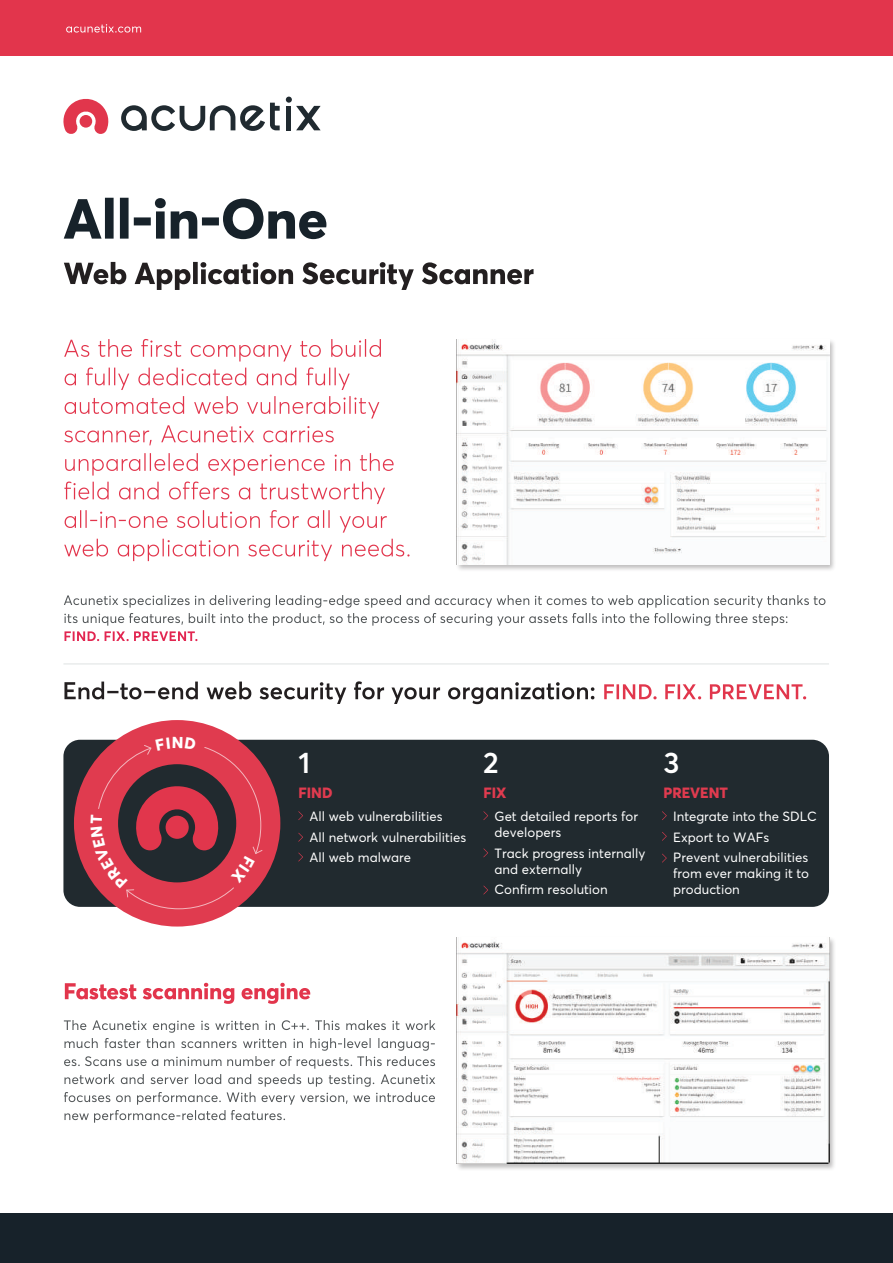
<style>
.page{position:relative;width:893px;height:1263px;background:#fff}
.page>*{position:absolute;margin:0;border:0;box-sizing:border-box;transform-origin:0 0}
.t1{font:600 29.4px "Averta";color:#fff}
.t2{font:800 14.7px "Averta";color:#e03b4f}
.t3{font:13.2px/20.5px "Averta";color:#fff}
</style>
<div class="page">
<div style="left:0;top:0;width:893px;height:56px;background:#e2354c"></div>
<svg style="left:64px;top:198px;width:262px;height:41px"></svg>
<svg style="left:64px;top:262px;width:469px;height:28px"></svg>
<svg style="left:64px;top:631px;width:133px;height:10px"></svg>
<svg style="left:64px;top:613px;width:723px;height:12px"></svg>
<svg style="left:64px;top:595px;width:761px;height:12px"></svg>
<div style="left:0;top:1213px;width:893px;height:49px;background:#17222a"></div>
<svg style="left:66px;top:24px;width:75px;height:9px"></svg>
<svg style="left:64px;top:538px;width:345px;height:23px"></svg>
<svg style="left:65px;top:510px;width:322px;height:22px"></svg>
<svg style="left:64px;top:481px;width:321px;height:23px"></svg>
<svg style="left:65px;top:453px;width:328px;height:22px"></svg>
<svg style="left:64px;top:425px;width:270px;height:20px"></svg>
<svg style="left:65px;top:396px;width:314px;height:22px"></svg>
<svg style="left:65px;top:367px;width:285px;height:23px"></svg>
<svg style="left:64px;top:339px;width:317px;height:22px"></svg>
<svg style="left:63px;top:99px;width:46px;height:35px"></svg>
<svg style="left:121px;top:103px;width:159px;height:28px"></svg>
<svg style="left:286px;top:97px;width:35px;height:33px"></svg>
<div style="left:455px;top:936px;width:381px;height:234px;background:#231f20;opacity:.3"></div>
<img style="left:457px;top:937px;width:372px;height:226px">
<div style="left:455px;top:338px;width:381px;height:234px;background:#231f20;opacity:.3"></div>
<img style="left:457px;top:340px;width:372px;height:224px">
<svg style="left:604px;top:684px;width:202px;height:15px"></svg>
<svg style="left:64px;top:681px;width:530px;height:23px"></svg>
<div style="left:63px;top:739px;width:766px;height:167px;background:#212a2f;border-radius:17px"></div>
<svg style="left:298px;top:811px;width:5px;height:9px"></svg>
<svg style="left:298px;top:832px;width:5px;height:9px"></svg>
<svg style="left:298px;top:852px;width:5px;height:9px"></svg>
<svg style="left:483px;top:811px;width:5px;height:9px"></svg>
<svg style="left:483px;top:848px;width:5px;height:9px"></svg>
<svg style="left:483px;top:885px;width:5px;height:9px"></svg>
<svg style="left:662px;top:811px;width:5px;height:9px"></svg>
<svg style="left:662px;top:832px;width:5px;height:8px"></svg>
<svg style="left:662px;top:853px;width:5px;height:9px"></svg>
<hr style="left:63px;top:663px;width:766px;height:1px;background:#e9ecec">
<svg style="left:64px;top:1020px;width:371px;height:102px"></svg>
<svg style="left:65px;top:982px;width:245px;height:21px"></svg>
<svg style="left:74px;top:720px;width:206px;height:206px"></svg>
<h1 class="t1" style="left:298px;top:743px;width:13px">1</h1>
<h1 class="t1" style="left:483px;top:743px;width:17px">2</h1>
<h1 class="t1" style="left:663px;top:743px;width:18px">3</h1>
<p class="t2" style="left:298px;top:783px;width:36px">FIND</p>
<p class="t2" style="left:483px;top:783px;width:25px">FIX</p>
<p class="t2" style="left:663px;top:783px;width:66px">PREVENT</p>
<p class="t3" style="left:309px;top:805px;width:158px">All web vulnerabilities<br>All network vulnerabilities<br>All web malware</p>
<p class="t3" style="left:494px;top:808px;width:145px;line-height:16.2px">Get detailed reports for developers</p>
<p class="t3" style="left:494px;top:844px;width:152px;line-height:16.2px">Track progress internally and externally</p>
<p class="t3" style="left:494px;top:879px;width:115px">Confirm resolution</p>
<p class="t3" style="left:673px;top:805px;width:145px">Integrate into the SDLC<br>Export to WAFs<br>Prevent vulnerabilities</p>
<p class="t3" style="left:673px;top:865px;width:137px;line-height:16.2px">from ever making it to production</p>
</div>
